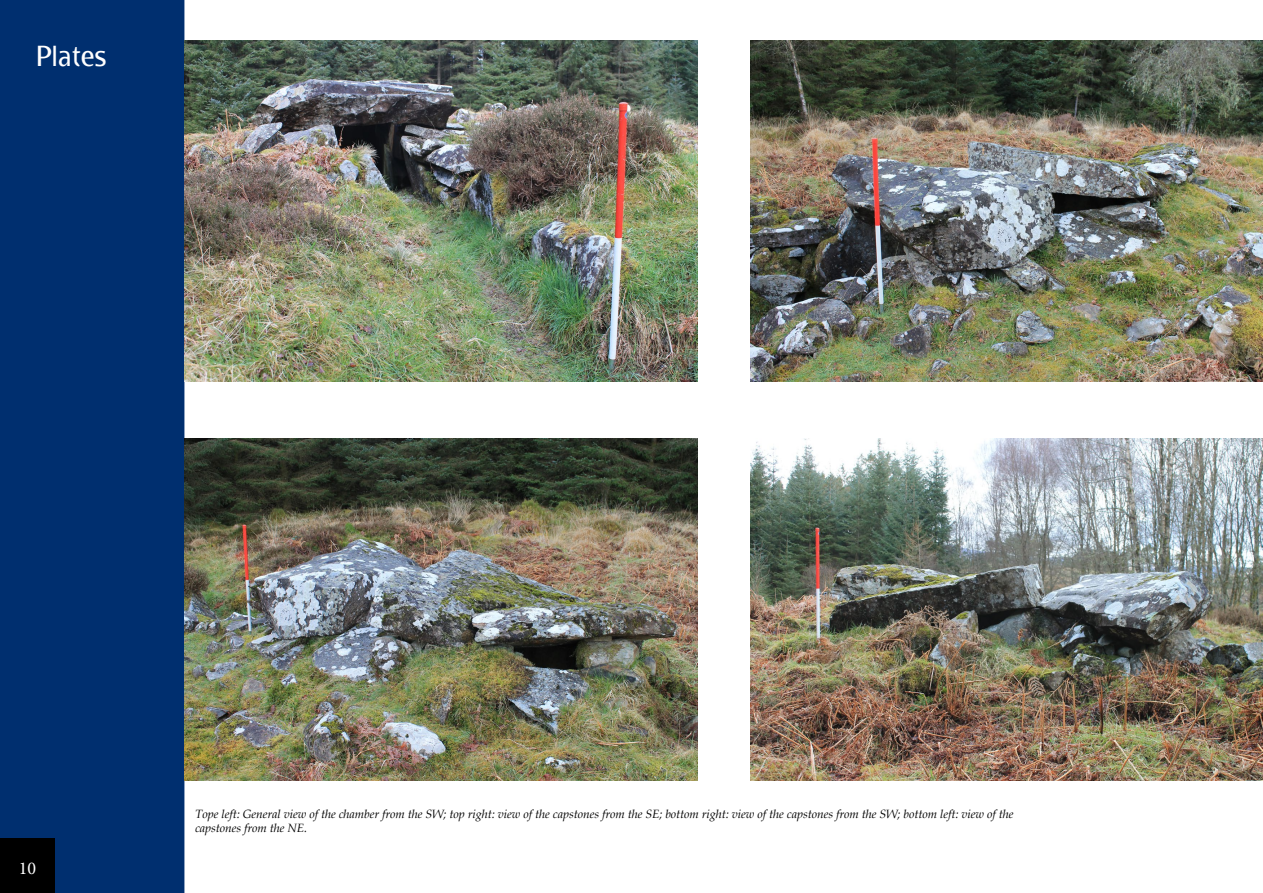
<style>
.page{position:relative;width:1263px;height:893px;background:#fff}
.page>*{position:absolute;margin:0;border:0;box-sizing:border-box;transform-origin:0 0}
.t1{font:27px "Bradlo Sans";color:#fff}
.t2{font:18px "Minion Pro";color:#fff}
.t3{font:italic 12px/14.4px "Book Antiqua";color:#000}
</style>
<div class="page">
<div style="left:1px;top:1px;width:183px;height:891px;background:#002f6f"></div>
<div style="left:0;top:0;width:184px;height:893px;border:2px solid #002f6f"></div>
<div style="left:0;top:839px;width:55px;height:54px;background:#000"></div>
<img style="left:184px;top:40px;width:513px;height:342px">
<img style="left:750px;top:40px;width:513px;height:342px">
<img style="left:750px;top:439px;width:513px;height:342px">
<img style="left:184px;top:439px;width:513px;height:342px">
<h1 class="t1" style="left:35px;top:42px;width:73px">Plates</h1>
<h2 class="t2" style="left:19px;top:856px;width:19px">10</h2>
<p class="t3" style="left:195px;top:806px;width:820px">Tope left: General view of the chamber from the SW; top right: view of the capstones from the SE; bottom right: view of the capstones from the SW; bottom left: view of the capstones from the NE.</p>
</div>
